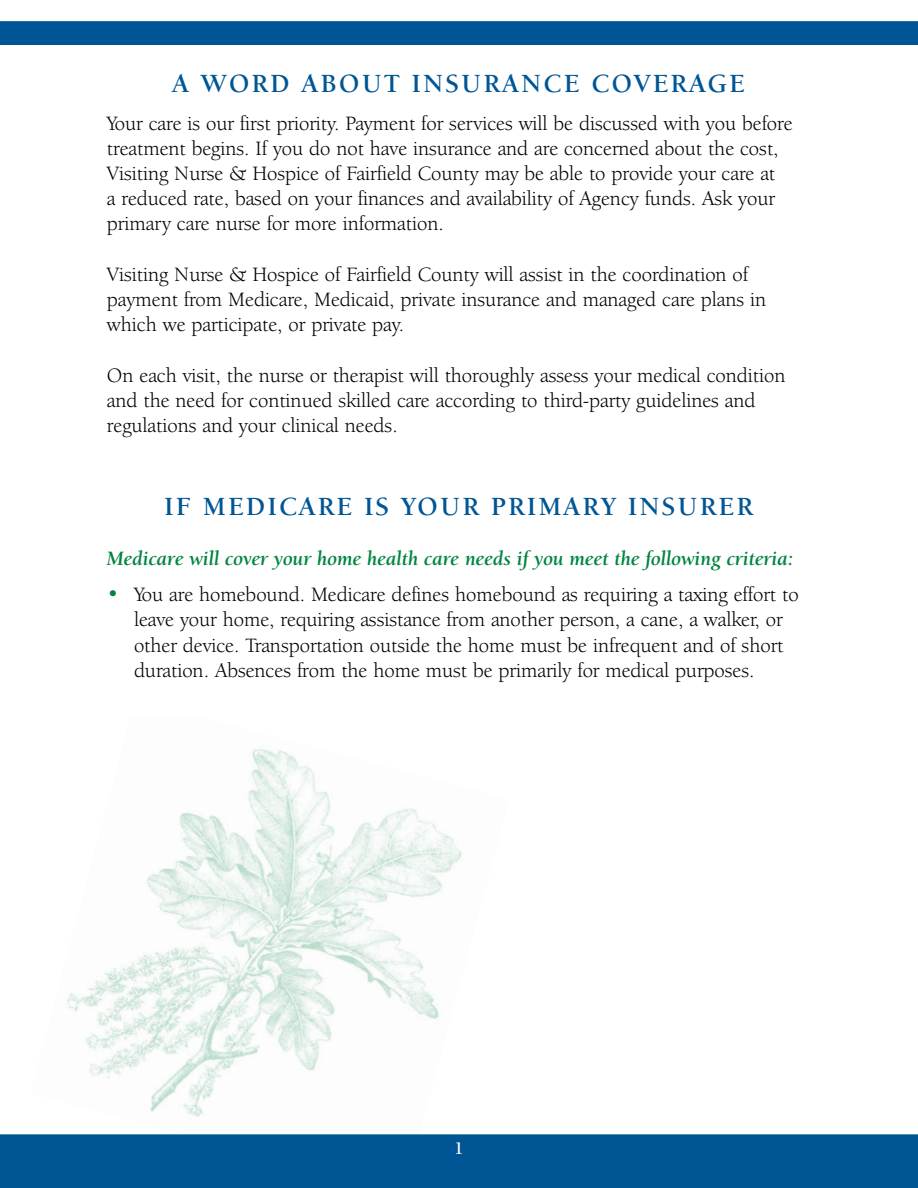
<style>
.page{position:relative;width:918px;height:1188px;background:#fff}
.page>*{position:absolute;margin:0;border:0;box-sizing:border-box;transform-origin:0 0}
.t1{font:700 27px "Berkeley Oldstyle IT Cby BT";letter-spacing:.1em;color:#005695}
.t2{font:21px/25.2px "Berkeley Oldstyle IT Cby BT";color:#000}
.t3{font:italic 700 21px "Berkeley Oldstyle IT Cby BT";color:#00853f}
.t4{font:700 18px "Berkeley Oldstyle IT Cby BT";color:#fff}
.s1{color:#00853f}
</style>
<div class="page">
<img style="left:67px;top:748px;width:395px;height:369px">
<div style="left:0;top:1134px;width:918px;height:54px;background:#005695"></div>
<div style="left:0;top:21px;width:918px;height:24px;background:#005695"></div>
<p class="t1" style="left:172px;top:67px;width:574px">A WORD ABOUT INSURANCE COVERAGE</p>
<p class="t2" style="left:107px;top:110px;width:687px">Your care is our first priority. Payment for services will be discussed with you before treatment begins. If you do not have insurance and are concerned about the cost, Visiting Nurse &amp; Hospice of Fairfield County may be able to provide your care at<br>a reduced rate, based on your finances and availability of Agency funds. Ask your primary care nurse for more information.</p>
<p class="t2" style="left:107px;top:261px;width:661px">Visiting Nurse &amp; Hospice of Fairfield County will assist in the coordination of payment from Medicare, Medicaid, private insurance and managed care plans in which we participate, or private pay.</p>
<p class="t2" style="left:107px;top:362px;width:680px">On each visit, the nurse or therapist will thoroughly assess your medical condition and the need for continued skilled care according to third-party guidelines and regulations and your clinical needs.</p>
<p class="t1" style="left:165px;top:490px;width:382px">IF MEDICARE IS YOUR PRIMA</p>
<p class="t1" style="left:583px;top:490px;width:171px">RY INSURER</p>
<p class="t3" style="left:107px;top:546px;width:688px">Medicare will cover your home health care needs if you meet the following criteria:</p>
<p class="t2" style="left:134px;top:582px;width:666px;text-indent:-27px"><span class="s1">•</span> You are homebound. Medicare defines homebound as requiring a taxing effort to leave your home, requiring assistance from another person, a cane, a walker, or other device. Transportation outside the home must be infrequent and of short duration. Absences from the home must be primarily for medical purposes.</p>
<p class="t4" style="left:454px;top:1137px;width:11px">1</p>
</div>
